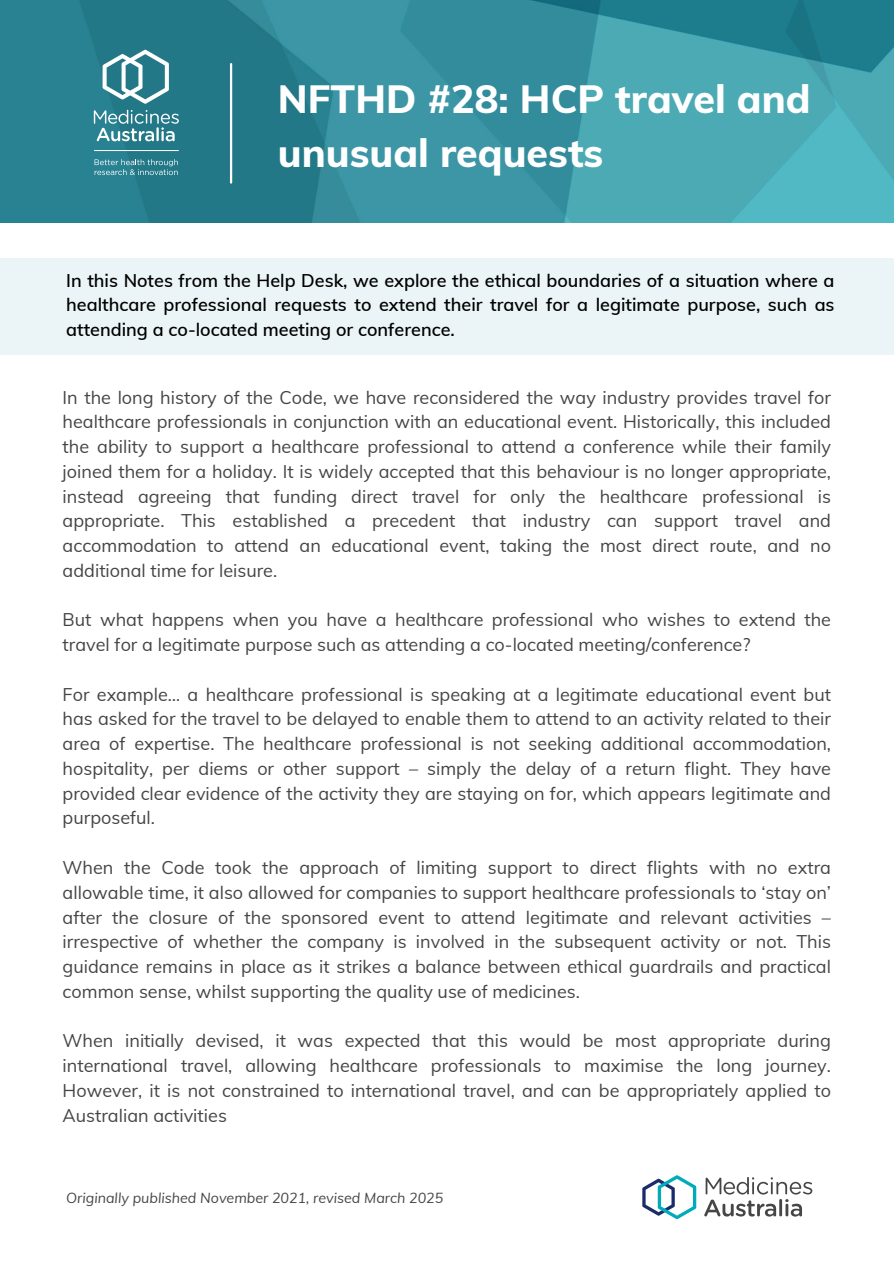
<style>
.page{position:relative;width:894px;height:1264px;background:#fff}
.page>*{position:absolute;margin:0;border:0;box-sizing:border-box;transform-origin:0 0}
.t1{font:800 39.3px/54px "Muli";color:#fff}
.t2{font:18px/24.8px "Muli";color:#454547;text-align:justify}
.t3{font:600 18px/24.8px "Muli";color:#000;text-align:justify}
.t4{font:italic 14.25px "Muli";color:#454547}
</style>
<div class="page">
<img style="left:0;top:0;width:893px;height:223px">
<hr style="left:94px;top:150px;width:85px;height:1px;background:#fff">
<svg style="left:102px;top:50px;width:67px;height:54px"></svg>
<svg style="left:94px;top:110px;width:85px;height:31px;background:#5f9ea9"></svg>
<svg style="left:94px;top:159px;width:84px;height:16px"></svg>
<hr style="left:230px;top:64px;width:2px;height:118px;background:#fff">
<svg style="left:642px;top:1175px;width:54px;height:44px"></svg>
<svg style="left:704px;top:1177px;width:108px;height:39px"></svg>
<div style="left:0;top:258px;width:893px;height:97px;background:#ebf4f6"></div>
<h3 class="t1" style="left:278px;top:71px;width:534px">NFTHD #28: HCP travel and unusual requests</h3>
<h3 class="t3" style="left:66px;top:267px;width:769px">In this Notes from the Help Desk, we explore the ethical boundaries of a situation where a healthcare professional requests to extend their travel for a legitimate purpose, such as attending a co-located meeting or conference.</h3>
<p class="t2" style="left:63px;top:384px;width:769px">In the long history of the Code, we have reconsidered the way industry provides travel for healthcare professionals in conjunction with an educational event. Historically, this included the ability to support a healthcare professional to attend a conference while their family joined them for a holiday. It is widely accepted that this behaviour is no longer appropriate, instead agreeing that funding direct travel for only the healthcare professional is appropriate. This established a precedent that industry can support travel and accommodation to attend an educational event, taking the most direct route, and no additional time for leisure.</p>
<p class="t2" style="left:63px;top:607px;width:769px">But what happens when you have a healthcare professional who wishes to extend the travel for a legitimate purpose such as attending a co-located meeting/conference?</p>
<p class="t2" style="left:63px;top:681px;width:769px">For example… a healthcare professional is speaking at a legitimate educational event but has asked for the travel to be delayed to enable them to attend to an activity related to their area of expertise. The healthcare professional is not seeking additional accommodation, hospitality, per diems or other support – simply the delay of a return flight. They have provided clear evidence of the activity they are staying on for, which appears legitimate and purposeful.</p>
<h1 class="t2" style="left:63px;top:854px;width:769px">When the Code took the approach of limiting support to direct flights with no extra allowable time, it also allowed for companies to support healthcare professionals to ‘stay on’ after the closure of the sponsored event to attend legitimate and relevant activities – irrespective of whether the company is involved in the subsequent activity or not. This guidance remains in place as it strikes a balance between ethical guardrails and practical common sense, whilst supporting the quality use of medicines.</h1>
<h2 class="t2" style="left:63px;top:1028px;width:769px">When initially devised, it was expected that this would be most appropriate during international travel, allowing healthcare professionals to maximise the long journey.<br>However, it is not constrained to international travel, and can be appropriately applied to Australian activities</h2>
<h3 class="t4" style="left:66px;top:1188px;width:378px">Originally published November 2021, revised March 2025</h3>
</div>
